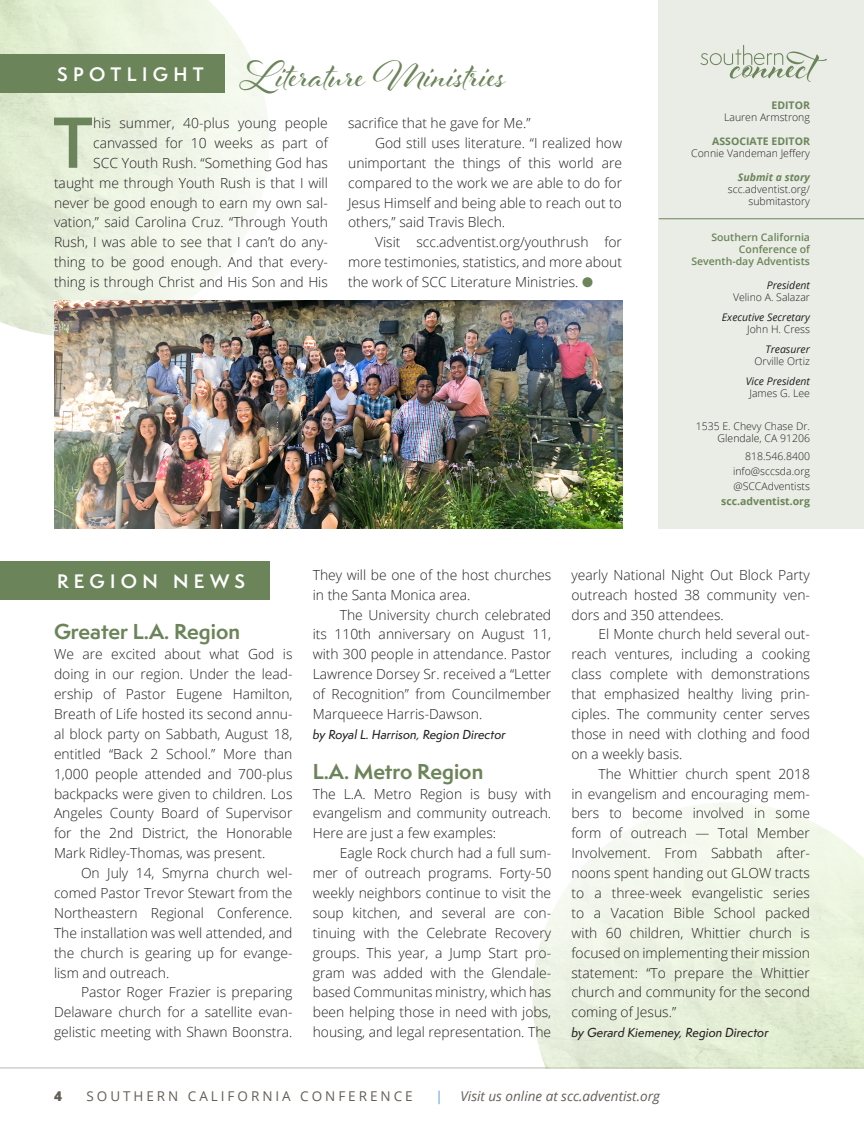
<style>
.page{position:relative;width:864px;height:1148px;background:#fff}
.page>*{position:absolute;margin:0;border:0;box-sizing:border-box;transform-origin:0 0}
.t1{font:600 66.45px "Semplicita Pro";color:#6b8459}
.t2{font:39.9px "Al Fresco";color:#6b8459}
.t3{font:700 19.8px "Semplicita Pro";color:#6b8459}
.t4{font:600 18px "Semplicita Pro";letter-spacing:.3em;color:#fff}
.t5{font:300 13.8px/19.8px "Open Sans";color:#231f20;text-align:justify}
.t6{font:italic 13.5px "Open Sans";color:#635f57}
.t7{font:13.5px "Open Sans";letter-spacing:.22em;color:#635f57}
.t8{font:800 13.5px "Open Sans";color:#635f57}
.t9{font:13.5px "Open Sans";color:#5ba1d4}
.t10{font:12px "Semplicita Pro Med It";color:#231f20}
.t11{font:300 10.5px/12px "Open Sans";color:#231f20;text-align:right}
.t12{font:italic 10.5px/12px "Open Sans";color:#231f20;text-align:right}
.t13{font:600 10.5px/12px "Open Sans";color:#6b8459;text-align:right}
.t14{font:700 10.5px "Open Sans";color:#6b8459}
.t15{font:italic 700 10.5px "Open Sans";color:#6b8459}
.s1{color:#6b8459}
.s2{font-weight:400;font-style:italic}
.s3{font-weight:300;font-style:normal}
</style>
<div class="page">
<hr style="left:0;top:1067px;width:864px;height:1px;background:#d2cfcb">
<div style="left:659px;top:0;width:205px;height:528px;background:#e9ede5"></div>
<img style="left:0;top:0;width:270px;height:336px">
<div style="left:0;top:54px;width:225px;height:39px;background:#6b8459"></div>
<div style="left:0;top:561px;width:270px;height:38px;background:#6b8459"></div>
<img style="left:532px;top:802px;width:332px;height:266px">
<svg style="left:700px;top:45px;width:127px;height:37px"></svg>
<hr style="left:659px;top:218px;width:205px;height:1px;background:#6b8459">
<img style="left:54px;top:301px;width:568px;height:227px">
<p class="t4" style="left:57px;top:61px;width:148px">SPOTLIGHT</p>
<p class="t2" style="left:240px;top:49px;width:268px">Literature Ministries</p>
<p class="t5" style="left:54px;top:113px;width:275px;text-align:right">his summer, 40-plus young people canvassed for 10 weeks as part of<br>SCC Youth Rush. “Something God has taught me through Youth Rush is that I will never be good enough to earn my own sal&shy;vation,” said Carolina Cruz. “Through Youth Rush, I was able to see that I can’t do any&shy;thing to be good enough. And that every&shy;thing is through Christ and His Son and His</p>
<p class="t5" style="left:348px;top:113px;width:184px">sacrifice that he gave for Me.”</p>
<p class="t1" style="left:53px;top:94px;width:42px">T</p>
<p class="t5" style="left:348px;top:133px;width:275px;text-indent:27px">God still uses literature. “I realized how unimportant the things of this world are compared to the work we are able to do for Jesus Himself and being able to reach out to others,” said Travis Blech.</p>
<p class="t5" style="left:348px;top:232px;width:275px;text-indent:27px">Visit scc.adventist.org/youthrush for more testimonies, statistics, and more about the work of SCC Literature Ministries. <span class="s1">●</span></p>
<p class="t14" style="left:772px;top:98px;width:40px">EDITOR</p>
<p class="t11" style="left:724px;top:111px;width:87px">Lauren Armstrong</p>
<p class="t14" style="left:712px;top:134px;width:99px">ASSOCIATE EDITOR</p>
<p class="t11" style="left:691px;top:147px;width:120px">Connie Vandeman Jeffery</p>
<p class="t15" style="left:738px;top:170px;width:74px">Submit a story</p>
<p class="t11" style="left:728px;top:183px;width:84px">scc.adventist.org/ submitastory</p>
<p class="t13" style="left:691px;top:231px;width:120px">Southern California<br>Conference of<br>Seventh-day Adventists</p>
<p class="t11" style="left:733px;top:279px;width:78px"><span class="s2">President<br></span>Velino A. Salazar</p>
<p class="t12" style="left:722px;top:311px;width:90px">Executive Secretary<br><span class="s3">John H. Cress</span></p>
<p class="t11" style="left:755px;top:343px;width:57px"><span class="s2">Treasurer<br></span>Orville Ortiz</p>
<p class="t12" style="left:746px;top:375px;width:66px;text-align:center">Vice President<br><span class="s3">James G. Lee</span></p>
<p class="t11" style="left:696px;top:419px;width:116px">1535 E. Chevy Chase Dr.<br>Glendale, CA 91206</p>
<p class="t11" style="left:745px;top:449px;width:66px">818.546.8400</p>
<p class="t11" style="left:733px;top:464px;width:78px">info@sccsda.org</p>
<p class="t11" style="left:733px;top:479px;width:78px">@SCCAdventists</p>
<p class="t14" style="left:721px;top:493px;width:90px">scc.adventist.org</p>
<p class="t4" style="left:57px;top:567px;width:190px">REGION NEWS</p>
<p class="t3" style="left:54px;top:617px;width:188px">Greater L.A. Region</p>
<p class="t5" style="left:54px;top:644px;width:240px">We are excited about what God is doing in our region. Under the lead&shy;ership of Pastor Eugene Hamilton, Breath of Life hosted its second annu&shy;al block party on Sabbath, August 18, entitled “Back 2 School.” More than 1,000 people attended and 700-plus backpacks were given to children. Los Angeles County Board of Supervisor for the 2nd District, the Honorable Mark Ridley-Thomas, was present.</p>
<p class="t5" style="left:54px;top:862px;width:240px;text-indent:27px">On July 14, Smyrna church wel&shy;comed Pastor Trevor Stewart from the Northeastern Regional Conference.<br>The installation was well attended, and the church is gearing up for evange&shy;lism and outreach.</p>
<p class="t5" style="left:54px;top:982px;width:240px;text-indent:27px">Pastor Roger Frazier is preparing Delaware church for a satellite evan&shy;gelistic meeting with Shawn Boonstra.</p>
<p class="t5" style="left:313px;top:564px;width:240px">They will be one of the host churches in the Santa Monica area.</p>
<p class="t5" style="left:313px;top:604px;width:240px;text-indent:27px">The University church celebrated its 110th anniversary on August 11, with 300 people in attendance. Pastor Lawrence Dorsey Sr. received a “Letter of Recognition” from Councilmember Marqueece Harris-Dawson.</p>
<p class="t10" style="left:313px;top:726px;width:195px">by Royal L. Harrison, Region Director</p>
<p class="t3" style="left:313px;top:756px;width:172px">L.A. Metro Region</p>
<p class="t5" style="left:313px;top:783px;width:240px">The L.A. Metro Region is busy with evangelism and community outreach.<br>Here are just a few examples:</p>
<p class="t5" style="left:313px;top:843px;width:240px;text-indent:27px">Eagle Rock church had a full sum&shy;mer of outreach programs. Forty-50 weekly neighbors continue to visit the soup kitchen, and several are con&shy;tinuing with the Celebrate Recovery groups. This year, a Jump Start pro&shy;gram was added with the Glendale&shy;based Communitas ministry, which has been helping those in need with jobs, housing, and legal representation. The</p>
<p class="t5" style="left:572px;top:564px;width:240px">yearly National Night Out Block Party outreach hosted 38 community ven&shy;dors and 350 attendees.</p>
<p class="t5" style="left:572px;top:624px;width:240px;text-indent:27px">El Monte church held several out&shy;reach ventures, including a cooking class complete with demonstrations that emphasized healthy living prin&shy;ciples. The community center serves those in need with clothing and food on a weekly basis.</p>
<p class="t5" style="left:572px;top:763px;width:240px;text-indent:27px">The Whittier church spent 2018 in evangelism and encouraging mem&shy;bers to become involved in some form of outreach — Total Member Involvement. From Sabbath after&shy;noons spent handing out GLOW tracts to a three-week evangelistic series to a Vacation Bible School packed with 60 children, Whittier church is focused on implementing their mission statement: “To prepare the Whittier church and community for the second coming of Jesus.”</p>
<p class="t10" style="left:572px;top:1024px;width:199px">by Gerard Kiemeney, Region Director</p>
<p class="t8" style="left:54px;top:1085px;width:9px">4</p>
<p class="t7" style="left:86px;top:1086px;width:328px">SOUTHERN CALIFORNIA CONFERENCE</p>
<p class="t9" style="left:436px;top:1086px;width:9px">|</p>
<p class="t6" style="left:461px;top:1086px;width:201px">Visit us online at scc.adventist.org</p>
</div>
